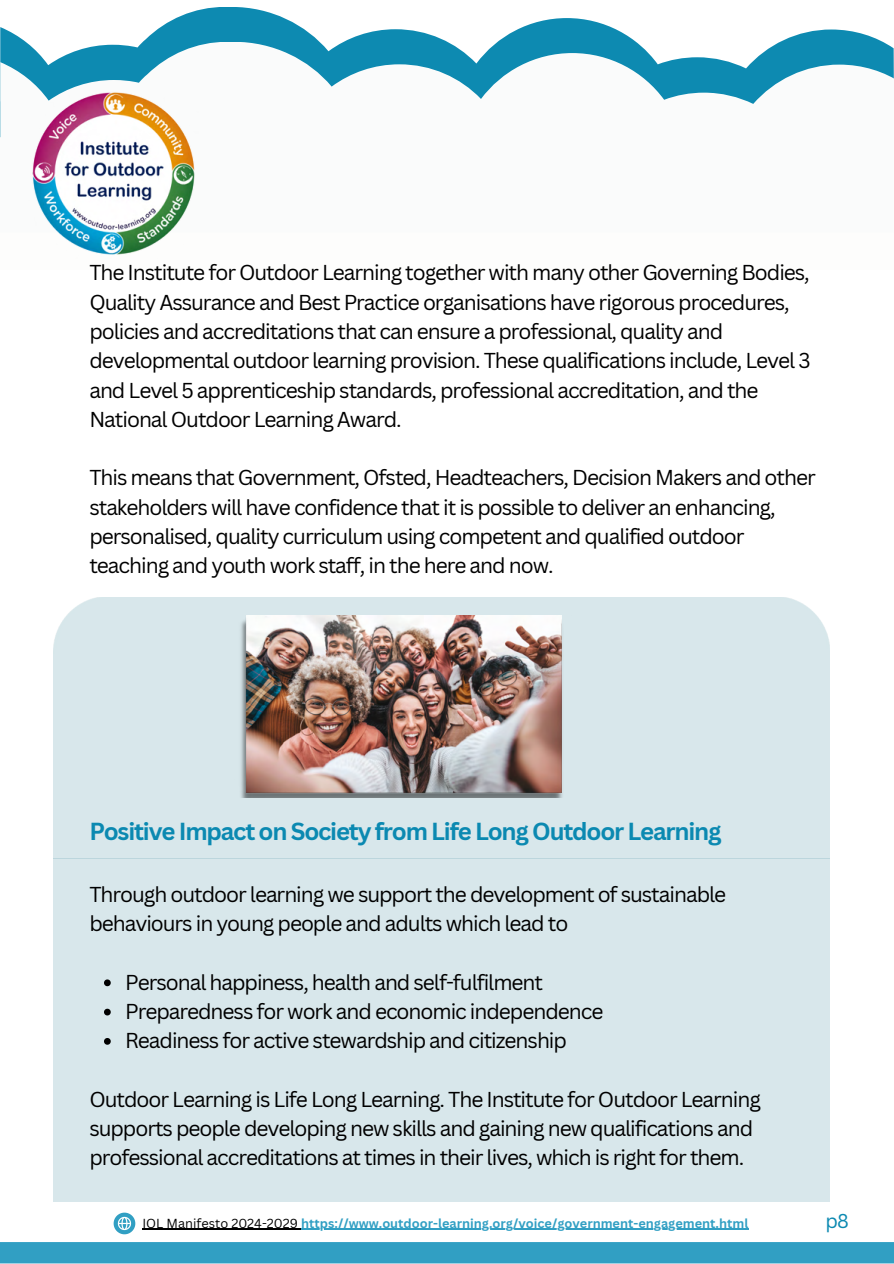
<style>
.page{position:relative;width:894px;height:1264px;background:#fff}
.page>*{position:absolute;margin:0;border:0;box-sizing:border-box;transform-origin:0 0}
.t1{font:700 24px "Canva Sans";letter-spacing:-.05em;color:#0b89b1}
.t2{font:21px/29.2px "Canva Sans";letter-spacing:-.05em;color:#000}
.t3{font:19.5px "Canva Sans";color:#0b89b1}
.t4{font:700 12.75px "Canva Sans";color:#319fc3}
.s1{font-weight:400;color:#000}
</style>
<div class="page">
<svg style="left:0;top:7px;width:883px;height:35px"></svg>
<svg style="left:0;top:42px;width:893px;height:96px"></svg>
<img style="left:29px;top:89px;width:169px;height:166px">
<div style="left:53px;top:597px;width:776px;height:604px;background:#d8e7eb"></div>
<svg style="left:104px;top:979px;width:7px;height:7px"></svg>
<svg style="left:104px;top:1008px;width:7px;height:7px"></svg>
<svg style="left:104px;top:1037px;width:7px;height:7px"></svg>
<div style="left:0;top:1241px;width:893px;height:22px;background:#319fc3"></div>
<svg style="left:114px;top:1212px;width:21px;height:21px"></svg>
<img style="left:231px;top:615px;width:340px;height:183px">
<hr style="left:142px;top:1228px;width:159px;height:1px;background:#000">
<hr style="left:301px;top:1228px;width:447px;height:1px;background:#319fc3">
<h2 class="t2" style="left:89px;top:258px;width:722px">The Institute for Outdoor Learning together with many other Governing Bodies, Quality Assurance and Best Practice organisations have rigorous procedures, policies and accreditations that can ensure a professional, quality and developmental outdoor learning provision. These qualifications include, Level 3 and Level 5 apprenticeship standards, professional accreditation, and the National Outdoor Learning Award.</h2>
<h2 class="t2" style="left:89px;top:462px;width:727px">This means that Government, Ofsted, Headteachers, Decision Makers and other stakeholders will have confidence that it is possible to deliver an enhancing, personalised, quality curriculum using competent and qualified outdoor teaching and youth work staff, in the here and now.</h2>
<h1 class="t1" style="left:89px;top:814px;width:633px">Positive Impact on Society from Life Long Outdoor Learning</h1>
<h2 class="t2" style="left:89px;top:879px;width:638px">Through outdoor learning we support the development of sustainable behaviours in young people and adults which lead to</h2>
<p class="t2" style="left:125px;top:966px;width:419px">Personal happiness, health and self-fulfilment</p>
<p class="t2" style="left:125px;top:996px;width:480px">Preparedness for work and economic independence</p>
<p class="t2" style="left:125px;top:1025px;width:443px">Readiness for active stewardship and citizenship</p>
<h2 class="t2" style="left:89px;top:1083px;width:673px">Outdoor Learning is Life Long Learning. The Institute for Outdoor Learning supports people developing new skills and gaining new qualifications and professional accreditations at times in their lives, which is right for them.</h2>
<p class="t4" style="left:142px;top:1214px;width:607px"><span class="s1">IOL Manifesto 2024-2029</span> https://www.outdoor-learning.org/voice/government-engagement.html</p>
<p class="t3" style="left:825px;top:1207px;width:25px">p8</p>
</div>
